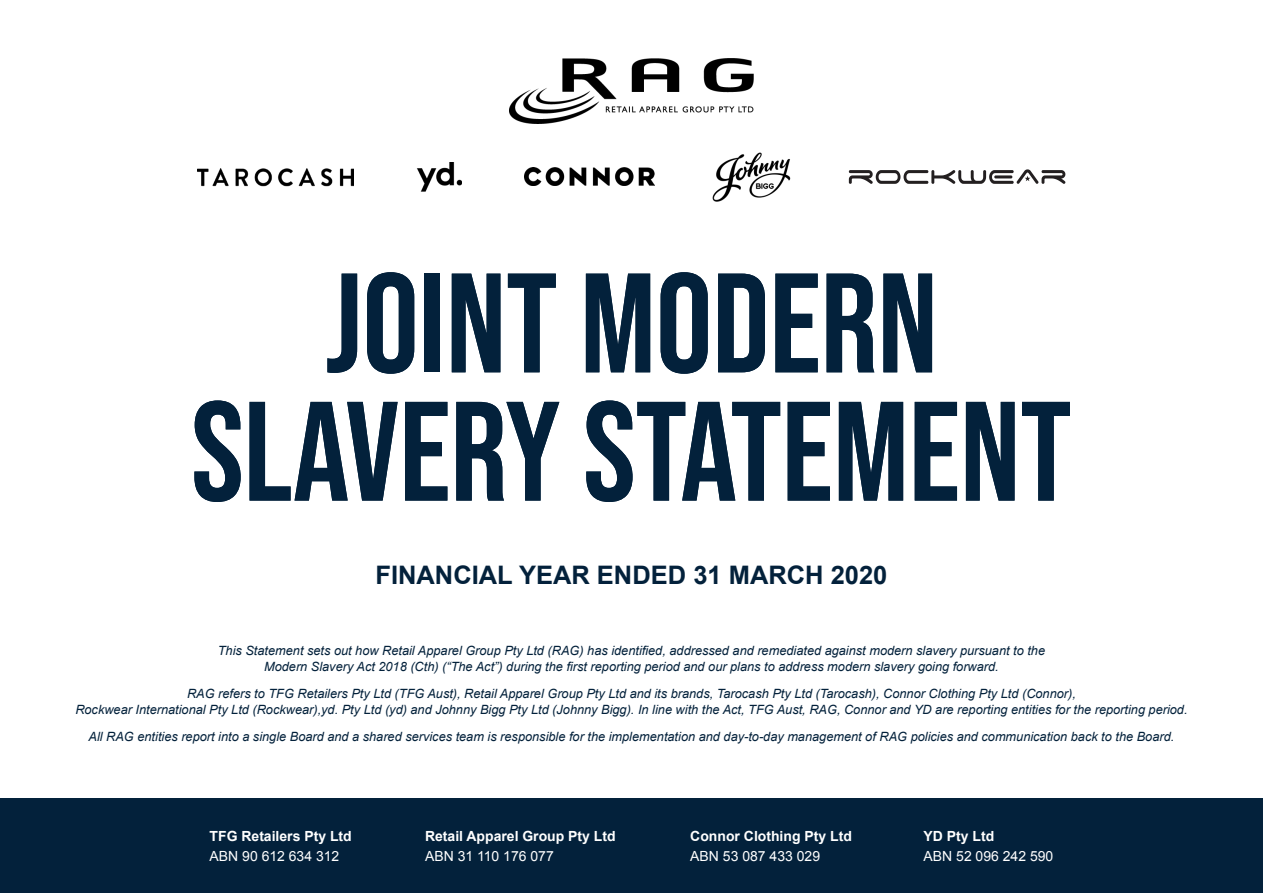
<style>
.page{position:relative;width:1263px;height:893px;background:#fff}
.page>*{position:absolute;margin:0;border:0;box-sizing:border-box;transform-origin:0 0}
.HEADINGS_NAVY{font:141px "Bebas Neue";color:#03213b}
.t1{font:700 25.5px "Arial";color:#03213b}
.t2{font:700 13.95px "Arial";color:#fff}
.t3{font:13.95px "Arial";color:#fff}
.t4{font:italic 12.75px/16.5px "Arial";color:#03213b;text-align:center}
</style>
<div class="page">
<div style="left:0;top:798px;width:1263px;height:95px;background:#03213b"></div>
<img style="left:509px;top:58px;width:245px;height:65px">
<img style="left:524px;top:167px;width:131px;height:19px">
<img style="left:198px;top:168px;width:156px;height:19px">
<img style="left:417px;top:162px;width:45px;height:29px">
<img style="left:713px;top:152px;width:78px;height:49px">
<svg style="left:849px;top:169px;width:216px;height:15px"></svg>
<p class="HEADINGS_NAVY" style="left:325px;top:244px;width:614px">JOINT MODERN</p>
<p class="HEADINGS_NAVY" style="left:191px;top:372px;width:882px">SLAVERY STATEMENT</p>
<p class="t1" style="left:375px;top:558px;width:513px">FINANCIAL YEAR ENDED 31 MARCH 2020</p>
<p class="t4" style="left:218px;top:642px;width:829px">This Statement sets out how Retail Apparel Group Pty Ltd (RAG) has identified, addressed and remediated against modern slavery pursuant to the<br>Modern Slavery Act 2018 (Cth) (“The Act”) during the first reporting period and our plans to address modern slavery going forward.</p>
<p class="t4" style="left:75px;top:685px;width:1114px">RAG refers to TFG Retailers Pty Ltd (TFG Aust), Retail Apparel Group Pty Ltd and its brands, Tarocash Pty Ltd (Tarocash), Connor Clothing Pty Ltd (Connor),<br>Rockwear International Pty Ltd (Rockwear),yd. Pty Ltd (yd) and Johnny Bigg Pty Ltd (Johnny Bigg). In line with the Act, TFG Aust, RAG, Connor and YD are reporting entities for the reporting period.</p>
<p class="t4" style="left:89px;top:728px;width:1087px">All RAG entities report into a single Board and a shared services team is responsible for the implementation and day-to-day management of RAG policies and communication back to the Board.</p>
<p class="t2" style="left:210px;top:827px;width:144px">TFG Retailers Pty Ltd</p>
<p class="t3" style="left:210px;top:847px;width:131px">ABN 90 612 634 312</p>
<p class="t2" style="left:425px;top:827px;width:192px">Retail Apparel Group Pty Ltd</p>
<p class="t3" style="left:425px;top:847px;width:130px">ABN 31 110 176 077</p>
<p class="t2" style="left:690px;top:827px;width:163px">Connor Clothing Pty Ltd</p>
<p class="t3" style="left:690px;top:847px;width:131px">ABN 53 087 433 029</p>
<p class="t2" style="left:924px;top:827px;width:72px">YD Pty Ltd</p>
<p class="t3" style="left:924px;top:847px;width:131px">ABN 52 096 242 590</p>
</div>
